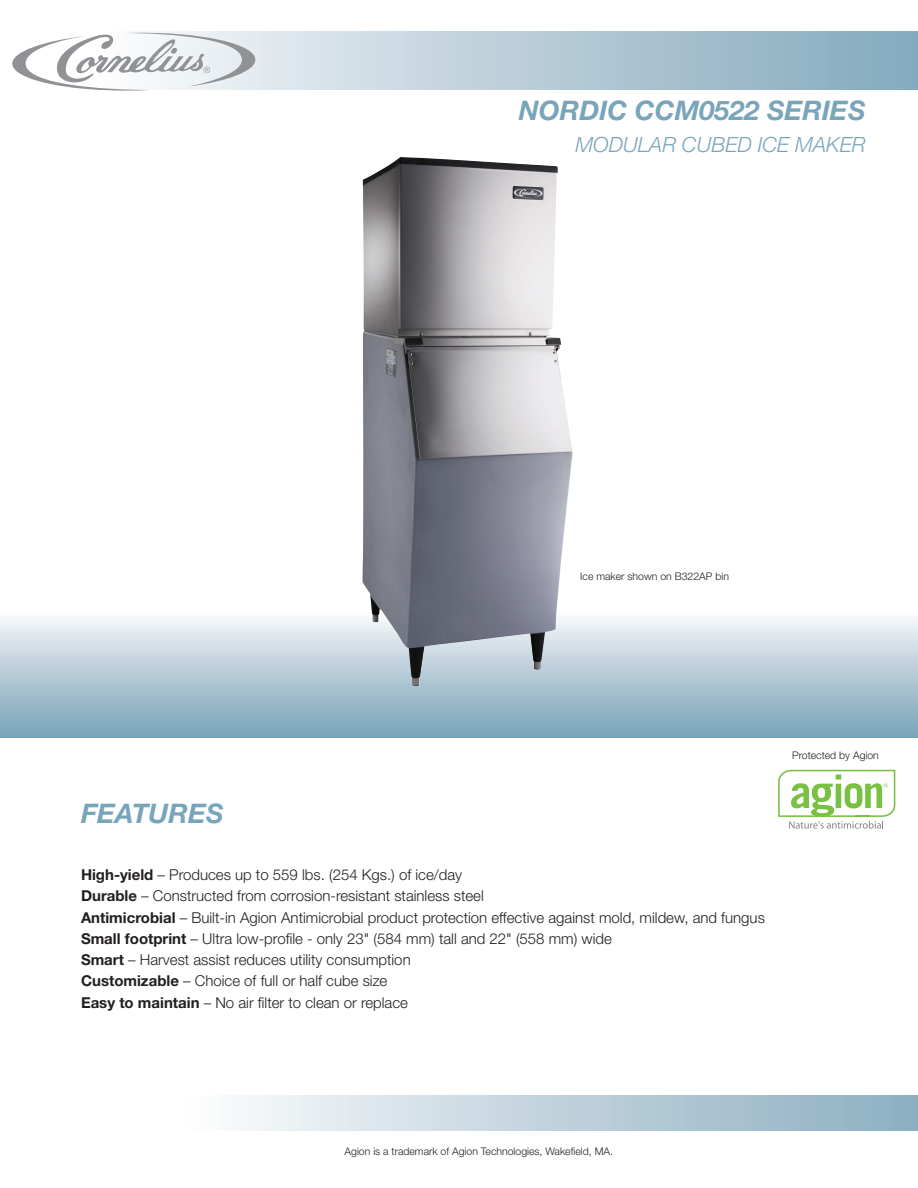
<style>
.page{position:relative;width:918px;height:1188px;background:#fff}
.page>*{position:absolute;margin:0;border:0;box-sizing:border-box;transform-origin:0 0}
._1-TITLE{font:italic 700 27px "Helvetica Neue LT Std";color:#79a5ba}
._2-DESCRIPTION{font:italic 300 21px "Helvetica Neue LT Std";color:#79a5ba}
._3-Bullets{font:300 15px "Helvetica Neue LT Std";color:#231f20}
._8-Legal{font:300 10.5px "Helvetica Neue LT Std";color:#231f20}
.s1{font-weight:700}
</style>
<div class="page">
<div style="left:0;top:610px;width:918px;height:127px;background:linear-gradient(to bottom,#fbfafb,#77a1b7)"></div>
<svg style="left:256px;top:32px;width:662px;height:58px;background:#b2c8d5"></svg>
<svg style="left:12px;top:32px;width:244px;height:59px"></svg>
<div style="left:0;top:1096px;width:918px;height:35px;background:linear-gradient(to right,#fff,#8eafc2)"></div>
<img style="left:362px;top:157px;width:211px;height:529px">
<svg style="left:778px;top:769px;width:118px;height:60px"></svg>
<p class="_1-TITLE" style="left:519px;top:93px;width:348px">NORDIC CCM0522 SERIES</p>
<p class="_2-DESCRIPTION" style="left:575px;top:132px;width:292px">MODULAR CUBED ICE MAKER</p>
<p class="_8-Legal" style="left:580px;top:570px;width:150px">Ice maker shown on B322AP bin</p>
<p class="_1-TITLE" style="left:81px;top:797px;width:144px">FEATURES</p>
<p class="_3-Bullets" style="left:81px;top:866px;width:383px"><span class="s1">High-yield</span> – Produces up to 559 lbs. (254 Kgs.) of ice/day</p>
<p class="_3-Bullets" style="left:81px;top:887px;width:404px"><span class="s1">Durable</span> – Constructed from corrosion-resistant stainless steel</p>
<p class="_3-Bullets" style="left:81px;top:908px;width:685px"><span class="s1">Antimicrobial</span> – Built-in Agion Antimicrobial product protection effective against mold, mildew, and fungus</p>
<p class="_3-Bullets" style="left:81px;top:929px;width:532px"><span class="s1">Small footprint</span> – Ultra low-profile - only 23" (584 mm) tall and 22" (558 mm) wide</p>
<p class="_3-Bullets" style="left:81px;top:951px;width:331px"><span class="s1">Smart</span> – Harvest assist reduces utility consumption</p>
<p class="_3-Bullets" style="left:81px;top:972px;width:308px"><span class="s1">Customizable</span> – Choice of full or half cube size</p>
<p class="_3-Bullets" style="left:81px;top:993px;width:329px"><span class="s1">Easy to maintain</span> – No air filter to clean or replace</p>
<p class="_8-Legal" style="left:792px;top:749px;width:88px">Protected by Agion</p>
<p class="_8-Legal" style="left:345px;top:1145px;width:270px">Agion is a trademark of Agion Technologies, Wakefield, MA.</p>
</div>
